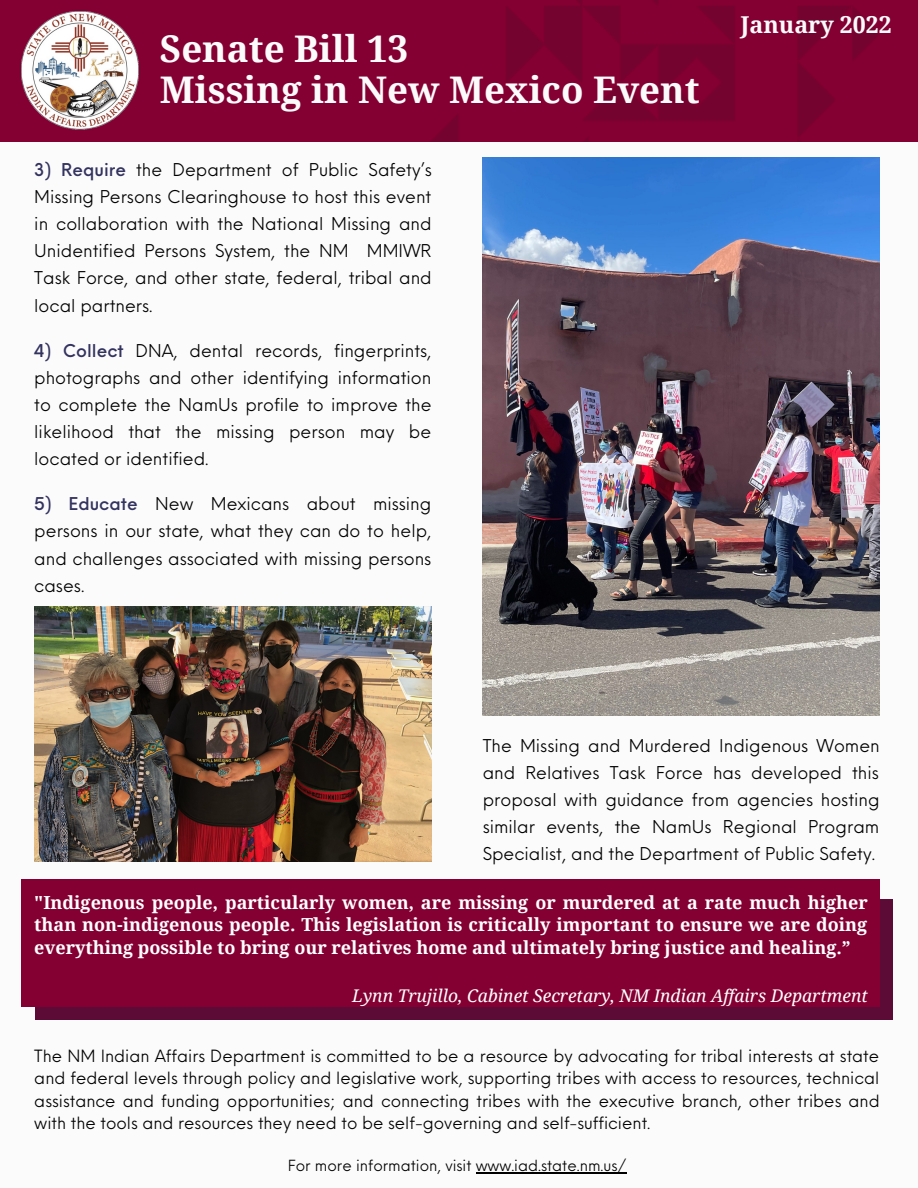
<style>
.page{position:relative;width:918px;height:1188px;background:#fcfbfb}
.page>*{position:absolute;margin:0;border:0;box-sizing:border-box;transform-origin:0 0}
.t1{font:700 36.75px "Droid Serif";color:#fcfbfb}
.t2{font:700 23.25px "Droid Serif";color:#fcfbfb}
.t3{font:700 18px/22.5px "Droid Serif";color:#fff;text-align:justify}
.t4{font:italic 17.55px "Droid Serif";color:#fff}
.t5{font:17.25px/27.2px "Neue Einstellung";color:#000;text-align:justify}
.t6{font:16.5px/22.5px "Neue Einstellung";color:#000;text-align:justify}
.t7{font:15px "Neue Einstellung";color:#000}
.s1{font-weight:500;color:#333360}
</style>
<div class="page">
<img style="left:0;top:0;width:918px;height:142px">
<img style="left:21px;top:12px;width:117px;height:118px">
<div style="left:35px;top:900px;width:857px;height:120px;background:#5c0b37"></div>
<div style="left:22px;top:880px;width:858px;height:127px;background:#840032"></div>
<img style="left:483px;top:157px;width:397px;height:558px">
<img style="left:34px;top:606px;width:397px;height:256px">
<hr style="left:476px;top:1172px;width:150px;height:1px;background:#000">
<p class="t1" style="left:160px;top:28px;width:250px">Senate Bill 13</p>
<p class="t1" style="left:160px;top:69px;width:541px">Missing in New Mexico Event</p>
<p class="t5" style="left:34px;top:154px;width:399px"><span class="s1">3) Require</span> the Department of Public Safety’s Missing Persons Clearinghouse to host this event in collaboration with the National Missing and Unidentified Persons System, the NM MMIWR Task Force, and other state, federal, tribal and local partners.</p>
<p class="t5" style="left:34px;top:335px;width:399px"><span class="s1">4) Collect</span> DNA, dental records, fingerprints, photographs and other identifying information to complete the NamUs profile to improve the likelihood that the missing person may be located or identified.</p>
<p class="t5" style="left:34px;top:489px;width:399px"><span class="s1">5) Educate</span> New Mexicans about missing persons in our state, what they can do to help, and challenges associated with missing persons cases.</p>
<p class="t2" style="left:741px;top:11px;width:153px">January 2022</p>
<p class="t5" style="left:483px;top:730px;width:399px">The Missing and Murdered Indigenous Women and Relatives Task Force has developed this proposal with guidance from agencies hosting similar events, the NamUs Regional Program Specialist, and the Department of Public Safety.</p>
<p class="t3" style="left:34px;top:891px;width:835px">"Indigenous people, particularly women, are missing or murdered at a rate much higher than non-indigenous people. This legislation is critically important to ensure we are doing everything possible to bring our relatives home and ultimately bring justice and healing.”</p>
<p class="t4" style="left:352px;top:985px;width:517px">Lynn Trujillo, Cabinet Secretary, NM Indian Affairs Department</p>
<p class="t6" style="left:34px;top:1043px;width:847px">The NM Indian Affairs Department is committed to be a resource by advocating for tribal interests at state and federal levels through policy and legislative work, supporting tribes with access to resources, technical assistance and funding opportunities; and connecting tribes with the executive branch, other tribes and with the tools and resources they need to be self-governing and self-sufficient.</p>
<p class="t7" style="left:288px;top:1152px;width:340px">For more information, visit www.iad.state.nm.us/</p>
</div>
